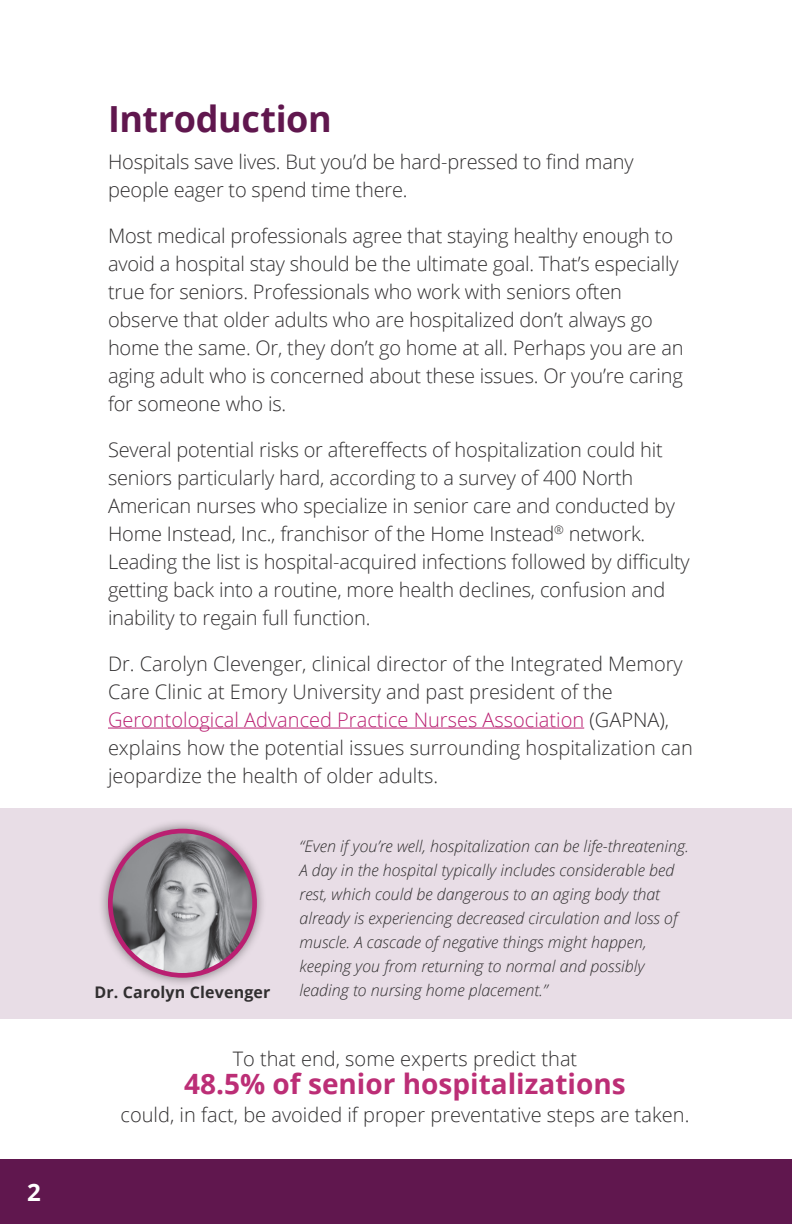
<style>
.page{position:relative;width:792px;height:1224px;background:#fff}
.page>*{position:absolute;margin:0;border:0;box-sizing:border-box;transform-origin:0 0}
.t1{font:700 36px "Open Sans";letter-spacing:-.01em;color:#60174e}
.t2{font:700 28px "Open Sans";color:#bc2e76}
.t3{font:700 24px "Open Sans";color:#fff}
.t4{font:300 20px/28px "Open Sans";letter-spacing:-.01em;color:#312f30}
.t5{font:italic 300 16px/24px "Open Sans";color:#312f30}
.t6{font:700 16px "Open Sans";letter-spacing:.01em;color:#312f30}
.s1{color:#ba1f71}
</style>
<div class="page">
<div style="left:0;top:1159px;width:792px;height:65px;background:#60174e"></div>
<div style="left:0;top:808px;width:792px;height:211px;background:#e8dde6"></div>
<hr style="left:108px;top:728px;width:476px;height:1px;background:#ba1f71">
<div style="left:98px;top:819px;width:169px;height:168px;background:#231f20;opacity:.53"></div>
<img style="left:110px;top:831px;width:145px;height:144px;border-radius:72px">
<div style="left:108px;top:829px;width:149px;height:149px;border:5px solid #ba1f71;border-radius:50%"></div>
<p class="t3" style="left:27px;top:1175px;width:15px">2</p>
<h1 class="t1" style="left:108px;top:93px;width:225px">Introduction</h1>
<p class="t4" style="left:108px;top:147px;width:527px">Hospitals save lives. But you’d be hard-pressed to find many people eager to spend time there.</p>
<p class="t4" style="left:108px;top:221px;width:577px">Most medical professionals agree that staying healthy enough to avoid a hospital stay should be the ultimate goal. That’s especially true for seniors. Professionals who work with seniors often observe that older adults who are hospitalized don’t always go home the same. Or, they don’t go home at all. Perhaps you are an aging adult who is concerned about these issues. Or you’re caring for someone who is.</p>
<p class="t4" style="left:108px;top:435px;width:583px">Several potential risks or aftereffects of hospitalization could hit seniors particularly hard, according to a survey of 400 North American nurses who specialize in senior care and conducted by Home Instead, Inc., franchisor of the Home Instead<sup>®</sup> network.<br>Leading the list is hospital-acquired infections followed by difficulty getting back into a routine, more health declines, confusion and inability to regain full function.</p>
<p class="t4" style="left:108px;top:649px;width:586px">Dr. Carolyn Clevenger, clinical director of the Integrated Memory Care Clinic at Emory University and past president of the <span class="s1">Gerontological Advanced Practice Nurses Association</span> (GAPNA), explains how the potential issues surrounding hospitalization can jeopardize the health of older adults.</p>
<p class="t5" style="left:300px;top:833px;width:391px">“Even if you’re well, hospitalization can be life-threatening.<br>A day in the hospital typically includes considerable bed rest, which could be dangerous to an aging body that already is experiencing decreased circulation and loss of muscle. A cascade of negative things might happen, keeping you from returning to normal and possibly</p>
<p class="t6" style="left:94px;top:981px;width:178px">Dr. Carolyn Clevenger</p>
<p class="t5" style="left:300px;top:977px;width:250px">leading to nursing home placement.”</p>
<p class="t4" style="left:233px;top:1045px;width:346px">To that end, some experts predict that</p>
<h2 class="t2" style="left:184px;top:1064px;width:443px">48.5% of senior hospitalizations</h2>
<p class="t4" style="left:121px;top:1101px;width:570px">could, in fact, be avoided if proper preventative steps are taken.</p>
</div>
